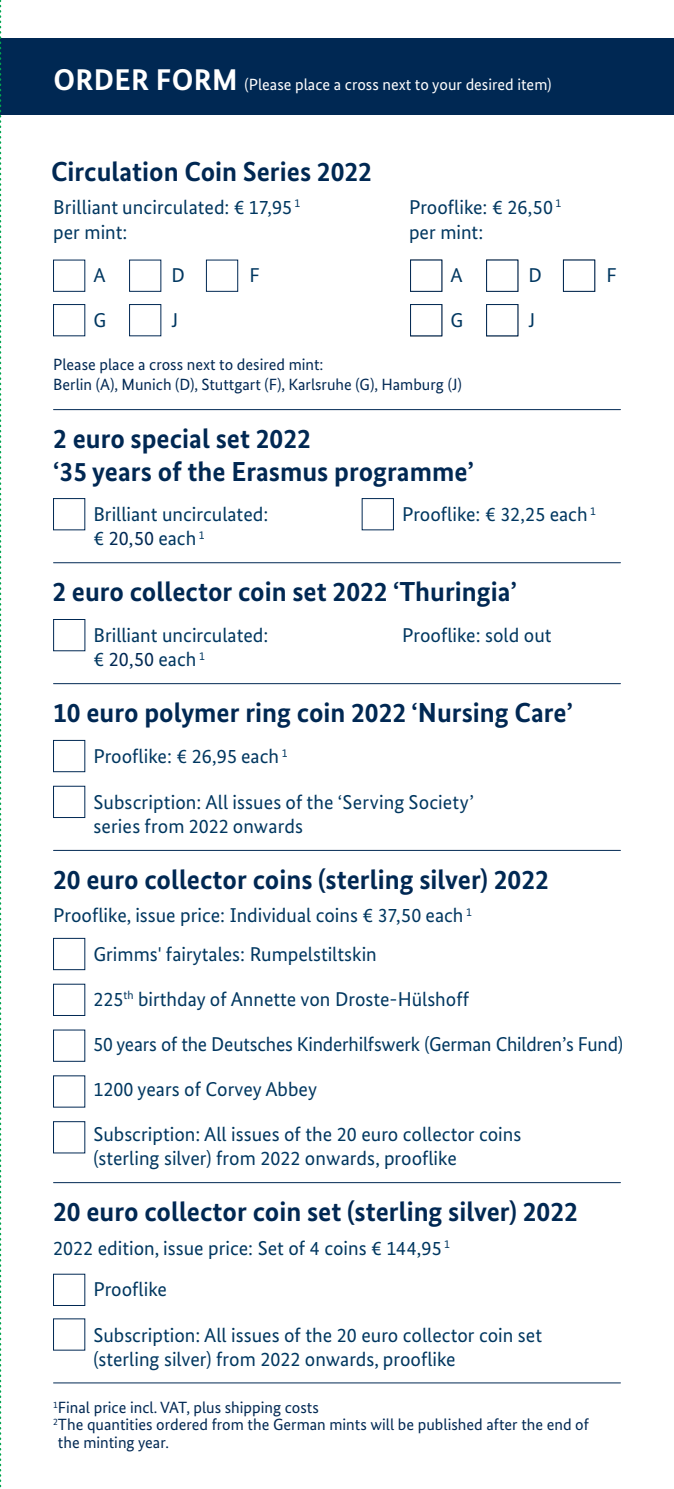
<style>
.page{position:relative;width:674px;height:1489px;background:#fff}
.page>*{position:absolute;margin:0;border:0;box-sizing:border-box;transform-origin:0 0}
.t1{font:700 27.5px/33px "Bundes Sans";color:#002853}
.t2{font:20px/24px "Bundes Sans";color:#003760}
.t3{font:16.25px/17.5px "Bundes Sans";color:#002853}
.t4{font:16.25px "Bundes Sans";color:#fff}
.s1{font-weight:700;font-size:30px}
.s2{color:#002853}
</style>
<div class="page">
<hr style="left:53px;top:562px;width:567px;height:1px;background:#002853">
<hr style="left:53px;top:409px;width:567px;height:1px;background:#002853">
<hr style="left:53px;top:683px;width:567px;height:1px;background:#002853">
<hr style="left:53px;top:1182px;width:567px;height:1px;background:#002853">
<hr style="left:53px;top:1382px;width:567px;height:1px;background:#002853">
<hr style="left:53px;top:850px;width:567px;height:1px;background:#002853">
<div style="left:53px;top:619px;width:32px;height:32px;background:#fff;border:1px solid #002853"></div>
<div style="left:53px;top:498px;width:32px;height:32px;background:#fff;border:1px solid #002853"></div>
<div style="left:53px;top:304px;width:32px;height:32px;background:#fff;border:1px solid #002853"></div>
<div style="left:129px;top:304px;width:32px;height:32px;background:#fff;border:1px solid #002853"></div>
<div style="left:206px;top:260px;width:32px;height:31px;background:#fff;border:1px solid #002853"></div>
<div style="left:410px;top:304px;width:32px;height:32px;background:#fff;border:1px solid #002853"></div>
<div style="left:486px;top:304px;width:32px;height:32px;background:#fff;border:1px solid #002853"></div>
<div style="left:53px;top:938px;width:32px;height:31px;background:#fff;border:1px solid #002853"></div>
<div style="left:53px;top:1121px;width:32px;height:32px;background:#fff;border:1px solid #002853"></div>
<div style="left:0;top:38px;width:673px;height:77px;background:#002853"></div>
<svg style="left:0;top:0;width:2px;height:1488px"></svg>
<div style="left:53px;top:740px;width:32px;height:32px;background:#fff;border:1px solid #002853"></div>
<p class="t4" style="left:53px;top:75px;width:499px"><span class="s1">ORDER FORM</span> (Please place a cross next to your desired item)</p>
<h1 class="t1" style="left:51px;top:154px;width:322px">Circulation Coin Series 2022</h1>
<p class="t2" style="left:53px;top:194px;width:248px;line-height:25px">Brilliant uncirculated: € 17,95 <sup>1 </sup>per mint:</p>
<p class="t2" style="left:409px;top:194px;width:154px;line-height:25px">Prooflike: € 26,50 <sup>1 </sup>per mint:</p>
<p class="t2" style="left:93px;top:262px;width:14px">A</p>
<p class="t2" style="left:171px;top:262px;width:15px">D</p>
<p class="t2" style="left:249px;top:262px;width:12px">F</p>
<p class="t2" style="left:93px;top:307px;width:14px">G</p>
<p class="t2" style="left:171px;top:307px;width:8px">J</p>
<p class="t2" style="left:450px;top:262px;width:14px">A</p>
<p class="t2" style="left:528px;top:262px;width:15px">D</p>
<p class="t2" style="left:606px;top:262px;width:12px">F</p>
<p class="t2" style="left:450px;top:307px;width:14px">G</p>
<p class="t2" style="left:528px;top:307px;width:8px">J</p>
<p class="t3" style="left:53px;top:355px;width:410px;line-height:19.5px">Please place a cross next to desired mint:<br>Berlin (A), Munich (D), Stuttgart (F), Karlsruhe (G), Hamburg (J)</p>
<h1 class="t1" style="left:53px;top:422px;width:422px">2 euro special set 2022<br>‘35 years of the Erasmus programme’</h1>
<p class="t2" style="left:93px;top:502px;width:176px">Brilliant uncirculated: € <span class="s2">20,50</span> each <sup>1</sup></p>
<p class="t2" style="left:402px;top:502px;width:195px">Prooflike: € 32,25 each <sup>1</sup></p>
<h1 class="t1" style="left:52px;top:575px;width:465px">2 euro collector coin set 2022 ‘Thuringia’</h1>
<p class="t2" style="left:93px;top:623px;width:176px">Brilliant uncirculated: € <span class="s2">20,50</span> each <sup>1</sup></p>
<p class="t2" style="left:402px;top:623px;width:151px">Prooflike: sold out</p>
<h1 class="t1" style="left:53px;top:696px;width:521px">10 euro polymer ring coin 2022 ‘Nursing Care’</h1>
<p class="t2" style="left:93px;top:744px;width:196px">Prooflike: € 26,95 each <sup>1</sup></p>
<p class="t2" style="left:93px;top:789px;width:382px">Subscription: All issues of the ‘Serving Society’ series from 2022 onwards</p>
<h1 class="t1" style="left:53px;top:862px;width:497px">20 euro collector coins (sterling silver) 2022</h1>
<p class="t2" style="left:93px;top:895px;width:380px;line-height:38.8px;text-indent:-40px">Prooflike, issue price: Individual coins € 37,50 each <sup>1<br></sup>Grimms' fairytales: Rumpelstiltskin</p>
<p class="t2" style="left:93px;top:987px;width:377px">225<sup>th</sup> birthday of Annette von Droste-Hülshoff</p>
<p class="t2" style="left:93px;top:1032px;width:531px">50 years of the Deutsches Kinderhilfswerk (German Children’s Fund)</p>
<p class="t2" style="left:93px;top:1077px;width:225px">1200 years of Corvey Abbey</p>
<p class="t2" style="left:93px;top:1122px;width:429px">Subscription: All issues of the 20 euro collector coins (sterling silver) from 2022 onwards, prooflike</p>
<h1 class="t1" style="left:53px;top:1194px;width:526px">20 euro collector coin set (sterling silver) 2022</h1>
<p class="t2" style="left:93px;top:1226px;width:358px;line-height:41.8px;text-indent:-40px">2022 edition, issue price: Set of 4 coins € 144,95 <sup>1<br></sup>Prooflike</p>
<p class="t2" style="left:93px;top:1322px;width:450px">Subscription: All issues of the 20 euro collector coin set (sterling silver) from 2022 onwards, prooflike</p>
<p class="t3" style="left:53px;top:1398px;width:537px"><sup>1</sup>Final price incl. VAT, plus shipping costs<br><sup>2</sup>The quantities ordered from the German mints will be published after the end of the minting year.</p>
</div>
